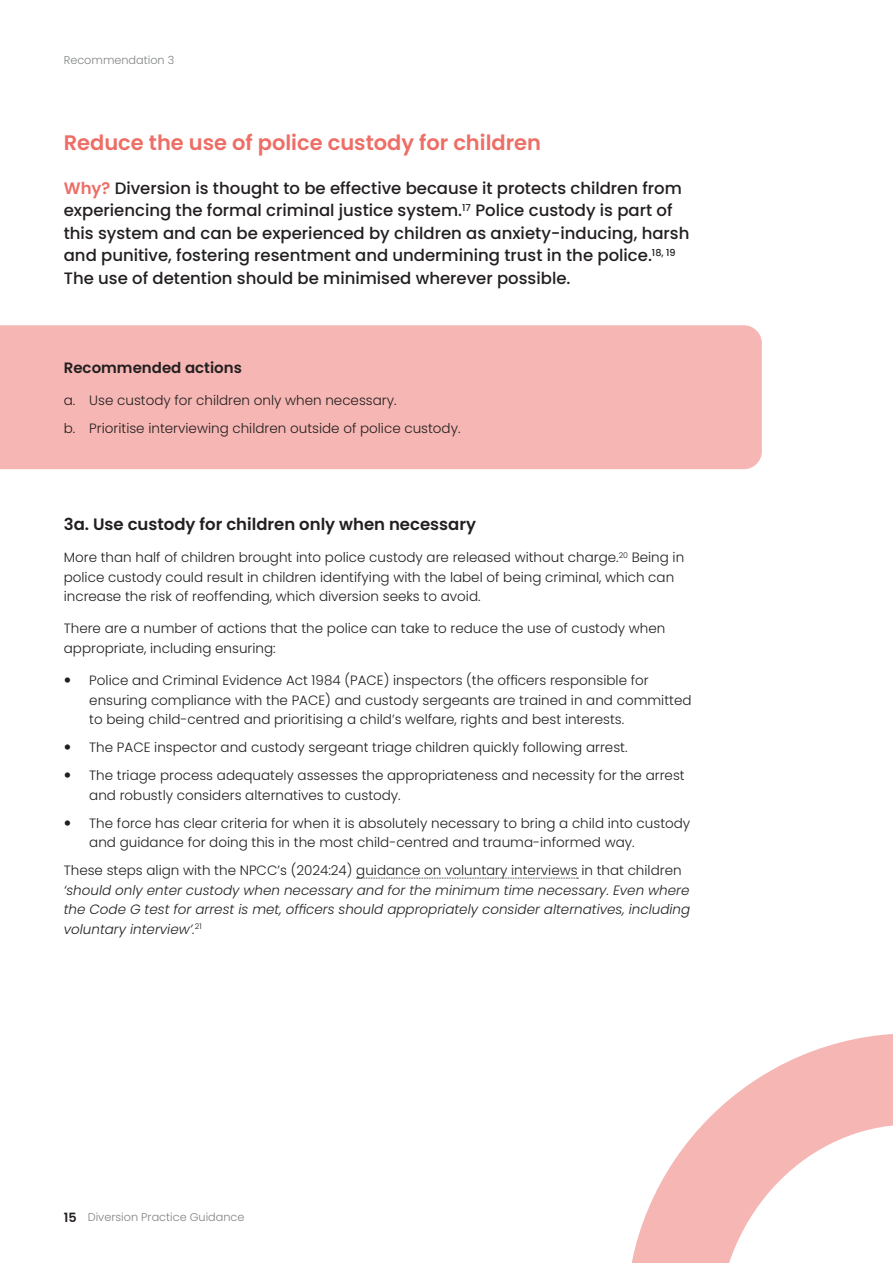
<style>
.page{position:relative;width:893px;height:1263px;background:#fff}
.page>*{position:absolute;margin:0;border:0;box-sizing:border-box;transform-origin:0 0}
.Subhead_-_smaller{font:600 21px "Poppins";color:#ed6e66}
.t1{font:500 16.5px/22.5px "Poppins";color:#231f20}
.t2{font:600 16.5px "Poppins";color:#231f20}
.t3{font:600 15px "Poppins";color:#231f20}
.bullet{font:300 13.5px/19.5px "Poppins";color:#231f20}
.Body_copy{font:300 13.5px/19.5px "Poppins";color:#231f20}
.Body_copy-2{font:italic 300 13.5px/19.5px "Poppins";color:#231f20}
.t4{font:300 11.25px "Poppins";color:#808285}
.s1{font-weight:600;color:#ed6e66}
.s2{font-style:normal}
.s3{font-weight:600;font-size:12.75px;color:#231f20}
</style>
<div class="page">
<div style="left:0;top:325px;width:762px;height:144px;background:#f6b6b3"></div>
<svg style="left:631px;top:1034px;width:262px;height:229px"></svg>
<svg style="left:357px;top:878px;width:221px;height:1px"></svg>
<p class="t4" style="left:64px;top:53px;width:112px">Recommendation 3</p>
<p class="Subhead_-_smaller" style="left:64px;top:130px;width:479px">Reduce the use of police custody for children</p>
<h4 class="t1" style="left:64px;top:177px;width:627px"><span class="s1">Why?</span> Diversion is thought to be effective because it protects children from experiencing the formal criminal justice system.<sup>17</sup> Police custody is part of this system and can be experienced by children as anxiety-inducing, harsh and punitive, fostering resentment and undermining trust in the police.<sup>18,</sup> <sup>19<br></sup>The use of detention should be minimised wherever possible.</h4>
<h4 class="t3" style="left:64px;top:359px;width:180px">Recommended actions</h4>
<p class="bullet" style="left:64px;top:391px;width:334px">a. Use custody for children only when necessary.</p>
<p class="bullet" style="left:64px;top:419px;width:398px">b. Prioritise interviewing children outside of police custody.</p>
<h3 class="t2" style="left:64px;top:514px;width:414px">3a. Use custody for children only when necessary</h3>
<p class="Body_copy" style="left:64px;top:548px;width:622px">More than half of children brought into police custody are released without charge.<sup>20</sup> Being in police custody could result in children identifying with the label of being criminal, which can increase the risk of reoffending, which diversion seeks to avoid.</p>
<p class="Body_copy" style="left:64px;top:619px;width:603px">There are a number of actions that the police can take to reduce the use of custody when appropriate, including ensuring:</p>
<p class="bullet" style="left:89px;top:671px;width:604px">Police and Criminal Evidence Act 1984 (PACE) inspectors (the officers responsible for ensuring compliance with the PACE) and custody sergeants are trained in and committed to being child-centred and prioritising a child’s welfare, rights and best interests.</p>
<p class="bullet" style="left:89px;top:738px;width:540px">The PACE inspector and custody sergeant triage children quickly following arrest.</p>
<p class="bullet" style="left:89px;top:766px;width:597px">The triage process adequately assesses the appropriateness and necessity for the arrest and robustly considers alternatives to custody.</p>
<p class="bullet" style="left:89px;top:813px;width:602px">The force has clear criteria for when it is absolutely necessary to bring a child into custody and guidance for doing this in the most child-centred and trauma-informed way.</p>
<p class="Body_copy-2" style="left:64px;top:861px;width:628px"><span class="s2">These steps align with the NPCC’s (2024:24) guidance on voluntary interviews in that children </span>‘should only enter custody when necessary and for the minimum time necessary. Even where the Code G test for arrest is met, officers should appropriately consider alternatives, including voluntary interview’.<sup>21</sup></p>
<p class="t4" style="left:64px;top:1211px;width:182px"><span class="s3">15</span> Diversion Practice Guidance</p>
</div>
